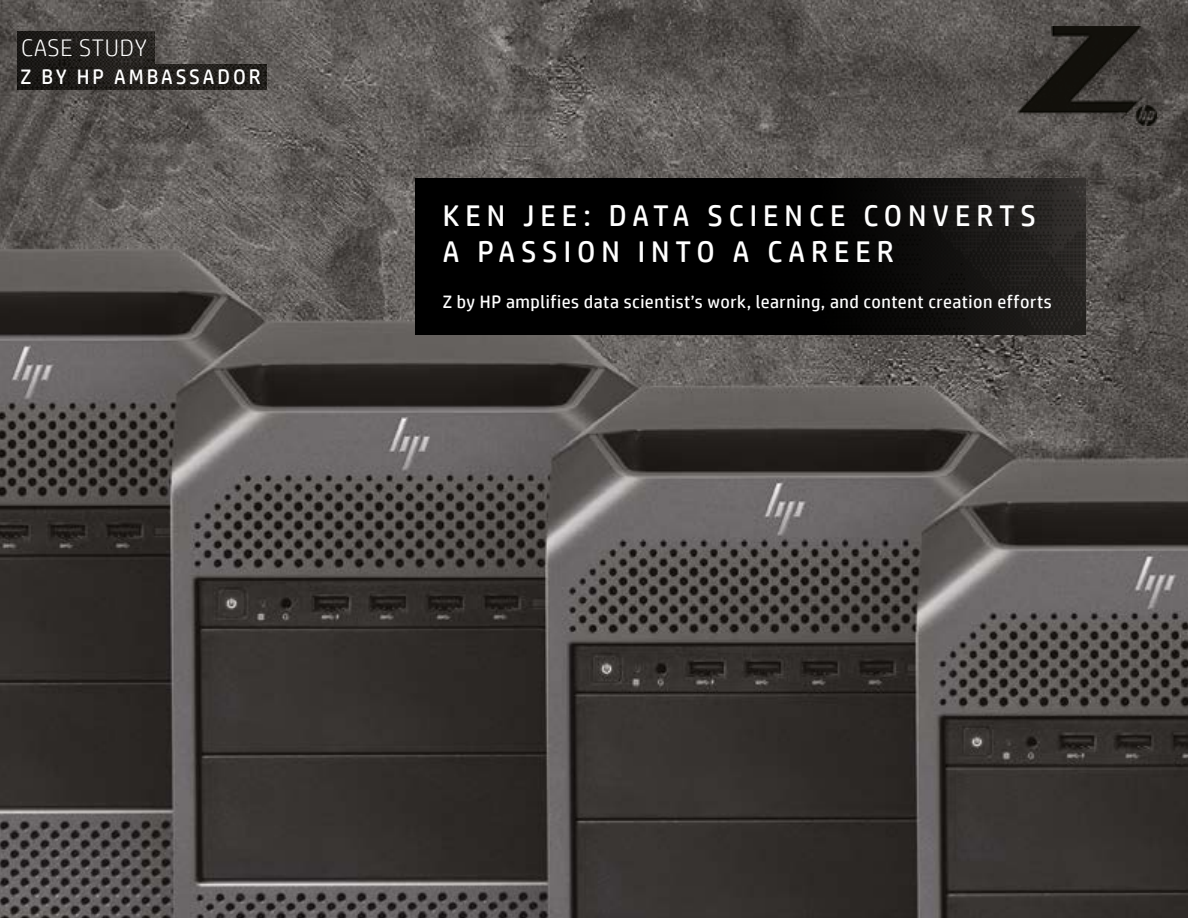
<style>
.page{position:relative;width:1188px;height:918px;background:#fff}
.page>*{position:absolute;margin:0;border:0;box-sizing:border-box;transform-origin:0 0}
.t1{font:30px/36px "HP Simplified";letter-spacing:.2em;color:#fff}
.t2{font:300 24px "HP Simplified";letter-spacing:.03em;color:#fff}
.t3{font:21px "HP Simplified";letter-spacing:.14em;color:#fff}
.t4{font:18px "HP Simplified";letter-spacing:.03em;color:#fff}
</style>
<div class="page">
<img style="left:0;top:0;width:1188px;height:918px">
<img style="left:1017px;top:26px;width:140px;height:100px">
<div style="left:415px;top:178px;width:671px;height:157px;background:#000"></div>
<img style="left:887px;top:178px;width:199px;height:157px">
<img style="left:17px;top:32px;width:137px;height:32px">
<img style="left:17px;top:64px;width:250px;height:26px">
<h2 class="t2" style="left:21px;top:35px;width:127px">CASE STUDY</h2>
<p class="t3" style="left:20px;top:65px;width:242px">Z BY HP AMBASSADOR</p>
<h1 class="t1" style="left:443px;top:197px;width:595px">KEN JEE: DATA SCIENCE CONVERTS<br>A PASSION INTO A CAREER</h1>
<p class="t4" style="left:443px;top:291px;width:611px">Z by HP amplifies data scientist’s work, learning, and content creation efforts</p>
</div>
